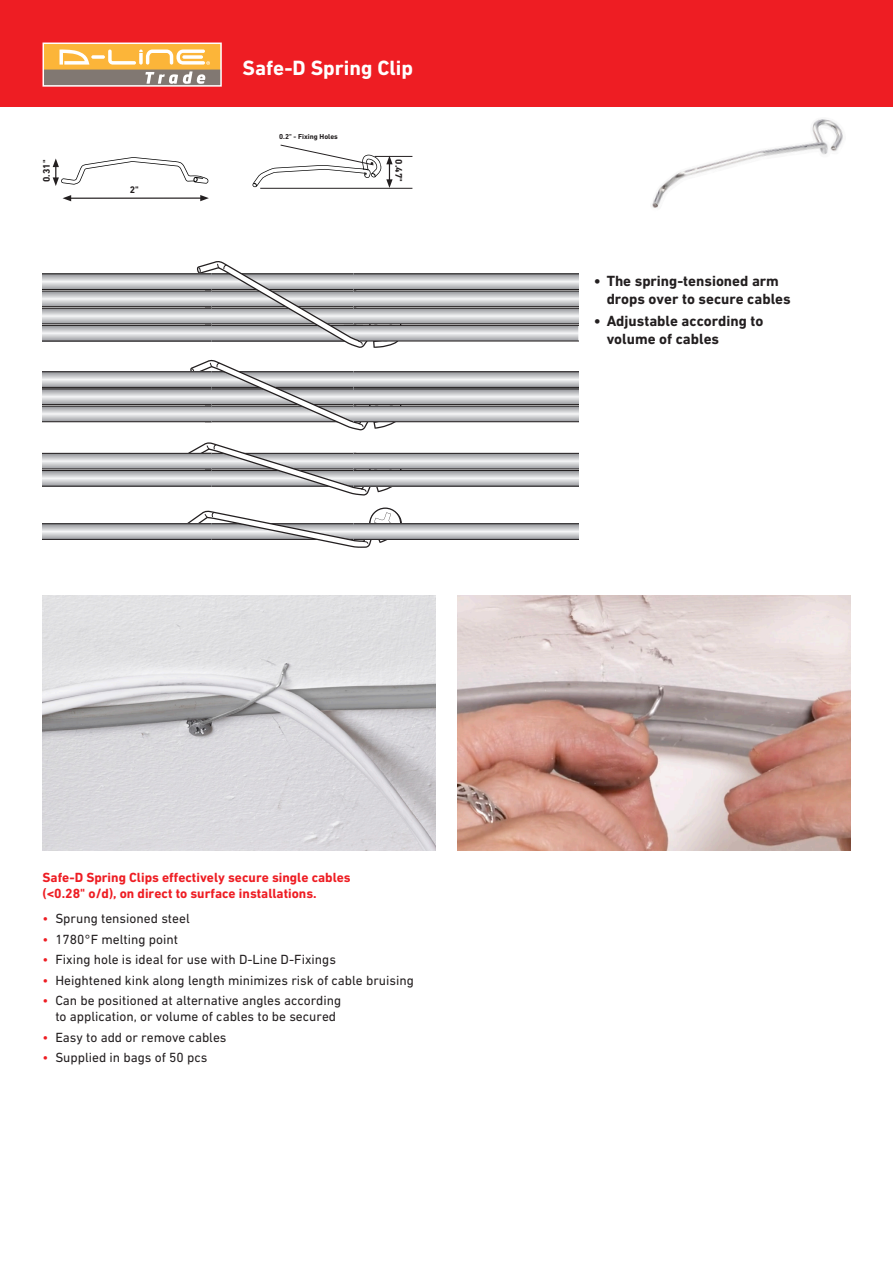
<style>
.page{position:relative;width:893px;height:1263px;background:#fff}
.page>*{position:absolute;margin:0;border:0;box-sizing:border-box;transform-origin:0 0}
.t1{font:700 21px "DIN Next LT Pro";color:#fff}
.t2{font:700 15px/18px "DIN Next LT Pro";color:#231f20}
.t3{font:13.5px/16.2px "DIN Next LT Pro";color:#231f20;text-align:center}
.t4{font:700 13.5px/16.2px "DIN Next LT Pro";color:#ee1d23}
.t5{font:700 9.75px "DIN Next LT Pro";color:#231f20}
.t6{font:700 7.35px "DIN Next LT Pro";color:#231f20}
.s1{color:#ee1d23}
</style>
<div class="page">
<div style="left:0;top:0;width:893px;height:106px;background:#ee1d23"></div>
<img style="left:652px;top:119px;width:191px;height:89px">
<div style="left:43px;top:43px;width:178px;height:42px;background:#fcb539"></div>
<svg style="left:46px;top:49px;width:173px;height:35px"></svg>
<div style="left:43px;top:43px;width:179px;height:44px;border:2px solid #fff"></div>
<hr style="left:69px;top:197px;width:134px;height:2px;background:#231f20">
<svg style="left:63px;top:195px;width:8px;height:6px"></svg>
<svg style="left:200px;top:195px;width:9px;height:6px"></svg>
<svg style="left:53px;top:157px;width:155px;height:29px"></svg>
<hr style="left:260px;top:188px;width:152px;height:1px;background:#231f20">
<hr style="left:375px;top:156px;width:37px;height:1px;background:#231f20">
<svg style="left:252px;top:144px;width:141px;height:44px"></svg>
<img style="left:457px;top:596px;width:393px;height:255px">
<svg style="left:43px;top:507px;width:535px;height:41px"></svg>
<svg style="left:43px;top:442px;width:535px;height:54px"></svg>
<svg style="left:43px;top:359px;width:535px;height:72px"></svg>
<svg style="left:43px;top:261px;width:535px;height:87px"></svg>
<img style="left:43px;top:596px;width:393px;height:255px">
<p class="t1" style="left:243px;top:55px;width:172px">Safe-D Spring Clip</p>
<p class="t6" style="left:279px;top:132px;width:60px">0.2" - Fixing Holes</p>
<p class="t5" style="left:41px;top:182px;width:24px;rotate:-90deg">0.31"</p>
<p class="t5" style="left:404px;top:159px;width:24px;rotate:90deg">0.47"</p>
<p class="t5" style="left:130px;top:184px;width:11px">2"</p>
<p class="t2" style="left:607px;top:271px;width:186px;text-indent:-13px">• The spring-tensioned arm drops over to secure cables</p>
<p class="t2" style="left:607px;top:312px;width:158px;text-indent:-13px">• Adjustable according to volume of cables</p>
<p class="t4" style="left:43px;top:869px;width:310px">Safe-D Spring Clips effectively secure single cables (&lt;0.28" o/d), on direct to surface installations.</p>
<p class="t3" style="left:43px;top:910px;width:149px"><span class="s1">•</span> Sprung tensioned steel</p>
<p class="t3" style="left:43px;top:931px;width:137px"><span class="s1">•</span> 1780°F melting point</p>
<p class="t3" style="left:43px;top:951px;width:295px"><span class="s1">•</span> Fixing hole is ideal for use with D-Line D-Fixings</p>
<p class="t3" style="left:43px;top:972px;width:373px"><span class="s1">•</span> Heightened kink along length minimizes risk of cable bruising</p>
<p class="t3" style="left:43px;top:992px;width:300px"><span class="s1">•</span> Can be positioned at alternative angles according to application, or volume of cables to be secured</p>
<p class="t3" style="left:43px;top:1029px;width:185px"><span class="s1">•</span> Easy to add or remove cables</p>
<p class="t3" style="left:43px;top:1049px;width:166px"><span class="s1">•</span> Supplied in bags of 50 pcs</p>
</div>
